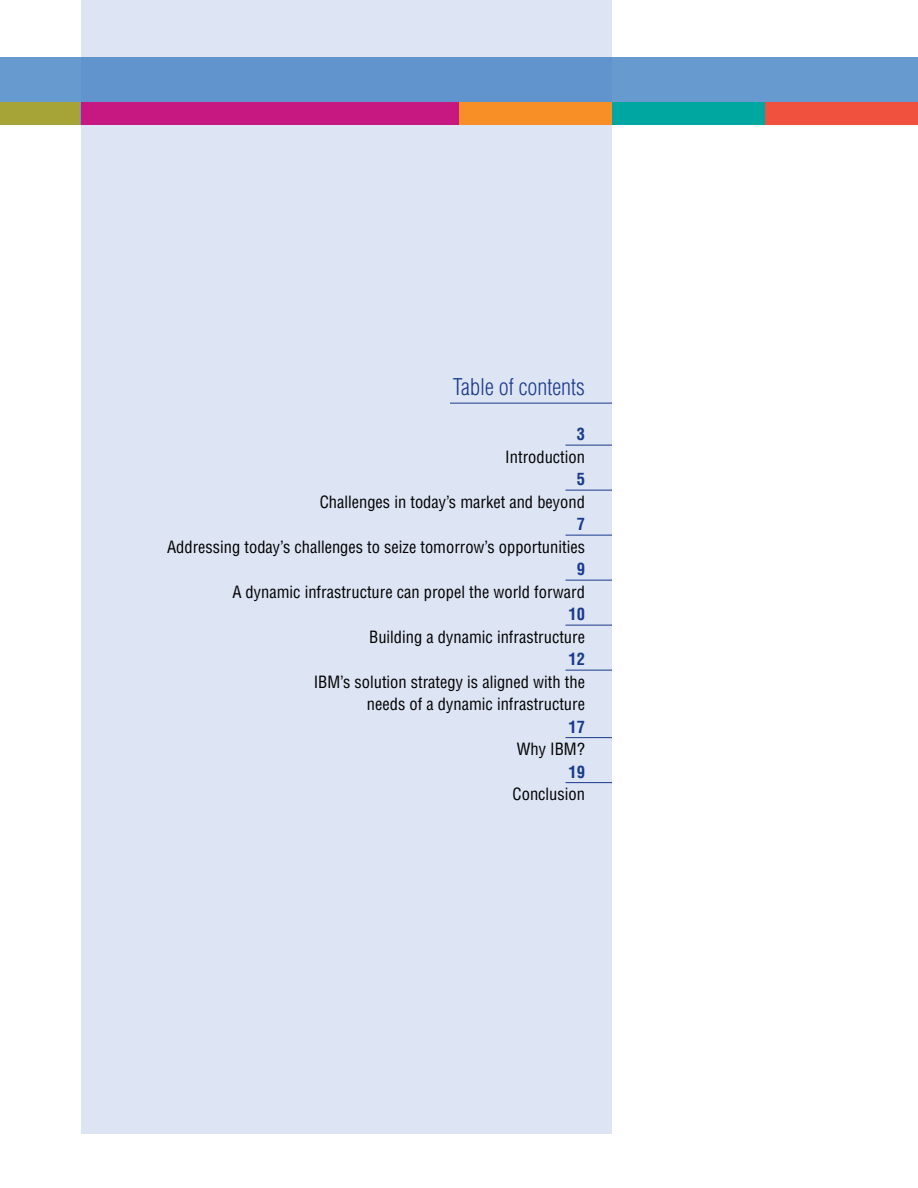
<style>
.page{position:relative;width:918px;height:1188px;background:#fff}
.page>*{position:absolute;margin:0;border:0;box-sizing:border-box;transform-origin:0 0}
.t1{font:300 condensed 22.5px "Helvetica";color:#19398a}
.t2{font:condensed 16.5px/22.5px "Helvetica";color:#000;text-align:right}
.t3{font:700 condensed 16.5px "Helvetica";color:#19398a}
</style>
<div class="page">
<hr style="left:917px;top:56px;width:1px;height:68px;background:#4281c3">
<div style="left:81px;top:0;width:531px;height:1134px;background:#dde4f4"></div>
<div style="left:0;top:58px;width:918px;height:67px;background:#6194cc"></div>
<div style="left:0;top:103px;width:79px;height:22px;background:#a6a436"></div>
<div style="left:81px;top:103px;width:225px;height:22px;background:#c71881"></div>
<div style="left:306px;top:103px;width:153px;height:22px;background:#c71881"></div>
<div style="left:459px;top:103px;width:153px;height:22px;background:#f78f26"></div>
<div style="left:612px;top:103px;width:153px;height:22px;background:#00a7a0"></div>
<div style="left:765px;top:103px;width:153px;height:22px;background:#f0513f"></div>
<hr style="left:450px;top:403px;width:162px;height:1px;background:#19398a">
<hr style="left:566px;top:445px;width:46px;height:1px;background:#19398a">
<hr style="left:566px;top:490px;width:46px;height:1px;background:#19398a">
<hr style="left:566px;top:535px;width:46px;height:1px;background:#19398a">
<hr style="left:566px;top:580px;width:46px;height:1px;background:#19398a">
<hr style="left:566px;top:625px;width:46px;height:1px;background:#19398a">
<hr style="left:566px;top:670px;width:46px;height:1px;background:#19398a">
<hr style="left:566px;top:737px;width:46px;height:1px;background:#19398a">
<hr style="left:566px;top:782px;width:46px;height:1px;background:#19398a">
<h1 class="t1" style="left:453px;top:373px;width:134px">Table of contents</h1>
<p class="t3" style="left:577px;top:424px;width:10px">3</p>
<p class="t2" style="left:505px;top:445px;width:81px">Introduction</p>
<p class="t3" style="left:577px;top:469px;width:10px">5</p>
<p class="t2" style="left:320px;top:490px;width:267px">Challenges in today’s market and beyond</p>
<p class="t3" style="left:577px;top:514px;width:10px">7</p>
<p class="t2" style="left:167px;top:535px;width:419px">Addressing today’s challenges to seize tomorrow’s opportunities</p>
<p class="t3" style="left:577px;top:559px;width:10px">9</p>
<p class="t2" style="left:232px;top:580px;width:354px">A dynamic infrastructure can propel the world forward</p>
<p class="t3" style="left:568px;top:604px;width:18px">10</p>
<p class="t2" style="left:369px;top:625px;width:217px">Building a dynamic infrastructure</p>
<p class="t3" style="left:568px;top:649px;width:18px">12</p>
<p class="t2" style="left:314px;top:670px;width:273px">IBM’s solution strategy is aligned with the needs of a dynamic infrastructure</p>
<p class="t3" style="left:568px;top:716px;width:18px">17</p>
<p class="t2" style="left:517px;top:738px;width:70px">Why IBM?</p>
<p class="t3" style="left:568px;top:761px;width:18px">19</p>
<p class="t2" style="left:513px;top:783px;width:74px">Conclusion</p>
</div>
